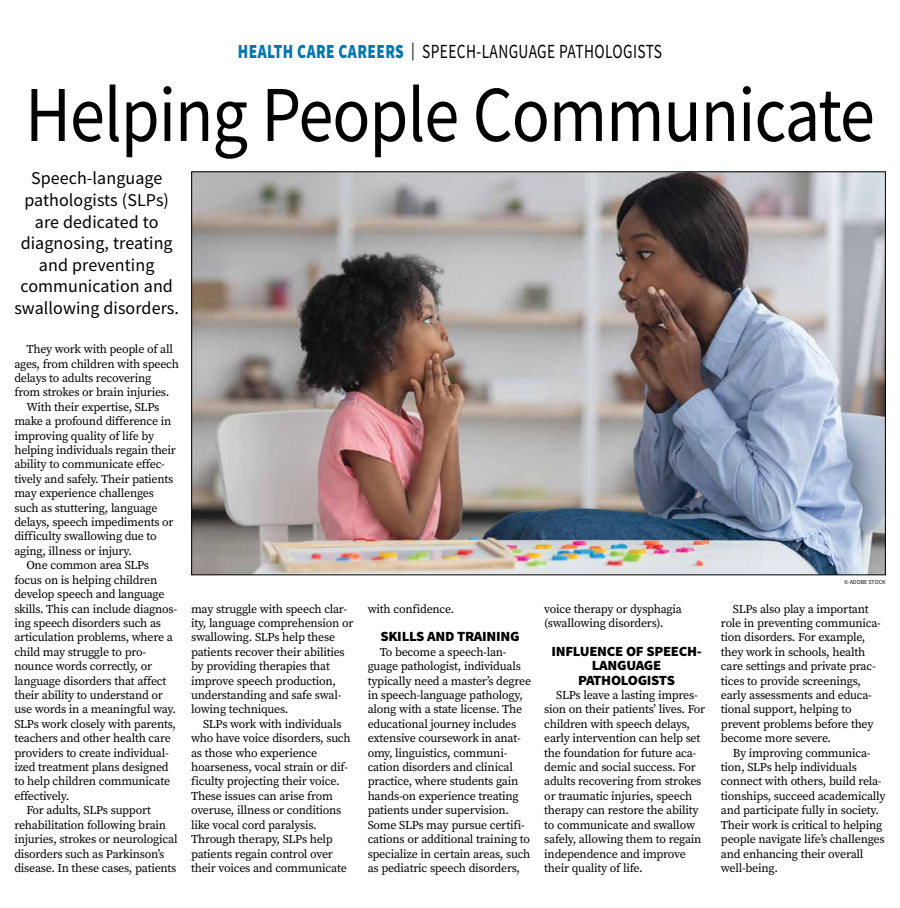
<style>
.page{position:relative;width:900px;height:908px;background:#fff}
.page>*{position:absolute;margin:0;border:0;box-sizing:border-box;transform-origin:0 0}
.t1{font:79.2px "Source Sans Pro";letter-spacing:-.015em;color:#000;scale:.89 1}
.t2{font:20px "Source Sans Pro";letter-spacing:.025em;color:#000;scale:.77 1}
.t3{font:18px/21.6px "Source Sans Pro";letter-spacing:.005em;color:#000;text-align:center}
.t4{font:900 14px/14.4px "Source Sans Pro";letter-spacing:-.02em;color:#000;text-align:center;scale:1.05 1}
.t5{font:12px/14.4px "Source Serif Pro";letter-spacing:-.02em;color:#000}
.t6{font:6px "Source Sans Pro";color:#000}
.s1{font-weight:900;color:#0077b1}
.s2{font-size:18px}
</style>
<div class="page">
<img style="left:193px;top:173px;width:691px;height:400px">
<h2 class="t2" style="left:238px;top:39px;width:552px"><span class="s1">HEALTH CARE CAREERS</span> <span class="s2">|</span> SPEECH-LANGUAGE PATHOLOGISTS</h2>
<h1 class="t1" style="left:25px;top:64px;width:956px">Helping People Communicate</h1>
<h3 class="t3" style="left:14px;top:167px;width:166px">Speech-language pathologists (SLPs) are dedicated to diagnosing, treating and preventing communication and swallowing disorders.</h3>
<p class="t5" style="left:26px;top:342px;width:148px">They work with people of all</p>
<p class="t5" style="left:14px;top:356px;width:166px">ages, from children with speech</p>
<p class="t5" style="left:14px;top:370px;width:139px">delays to adults recovering</p>
<p class="t5" style="left:14px;top:385px;width:156px">from strokes or brain injuries.</p>
<p class="t5" style="left:26px;top:399px;width:134px">With their expertise, SLPs</p>
<p class="t5" style="left:14px;top:414px;width:159px">make a profound difference in</p>
<p class="t5" style="left:14px;top:428px;width:141px">improving quality of life by</p>
<p class="t5" style="left:14px;top:442px;width:163px">helping individuals regain their</p>
<p class="t5" style="left:14px;top:457px;width:152px">ability to communicate effec-</p>
<p class="t5" style="left:14px;top:471px;width:160px">tively and safely. Their patients</p>
<p class="t5" style="left:14px;top:486px;width:141px">may experience challenges</p>
<p class="t5" style="left:14px;top:500px;width:145px">such as stuttering, language</p>
<p class="t5" style="left:14px;top:514px;width:161px">delays, speech impediments or</p>
<p class="t5" style="left:14px;top:529px;width:144px">difficulty swallowing due to</p>
<p class="t5" style="left:14px;top:543px;width:119px">aging, illness or injury.</p>
<p class="t5" style="left:26px;top:558px;width:124px">One common area SLPs</p>
<p class="t5" style="left:14px;top:572px;width:145px">focus on is helping children</p>
<p class="t5" style="left:14px;top:586px;width:152px">develop speech and language</p>
<p class="t5" style="left:14px;top:601px;width:164px">skills. This can include diagnos-</p>
<p class="t5" style="left:14px;top:615px;width:148px">ing speech disorders such as</p>
<p class="t5" style="left:14px;top:630px;width:160px">articulation problems, where a</p>
<p class="t5" style="left:14px;top:644px;width:133px">child may struggle to pro-</p>
<p class="t5" style="left:14px;top:658px;width:139px">nounce words correctly, or</p>
<p class="t5" style="left:14px;top:673px;width:154px">language disorders that affect</p>
<p class="t5" style="left:14px;top:687px;width:150px">their ability to understand or</p>
<p class="t5" style="left:14px;top:702px;width:163px">use words in a meaningful way.</p>
<p class="t5" style="left:14px;top:716px;width:163px">SLPs work closely with parents,</p>
<p class="t5" style="left:14px;top:730px;width:158px">teachers and other health care</p>
<p class="t5" style="left:14px;top:745px;width:156px">providers to create individual-</p>
<p class="t5" style="left:14px;top:759px;width:156px">ized treatment plans designed</p>
<p class="t5" style="left:14px;top:774px;width:157px">to help children communicate</p>
<p class="t5" style="left:14px;top:788px;width:56px">effectively.</p>
<p class="t5" style="left:26px;top:802px;width:126px">For adults, SLPs support</p>
<p class="t5" style="left:14px;top:817px;width:153px">rehabilitation following brain</p>
<p class="t5" style="left:14px;top:831px;width:165px">injuries, strokes or neurological</p>
<p class="t5" style="left:14px;top:846px;width:151px">disorders such as Parkinson’s</p>
<p class="t5" style="left:14px;top:860px;width:164px">disease. In these cases, patients</p>
<p class="t5" style="left:191px;top:601px;width:164px">may struggle with speech clar&shy;ity, language comprehension or swallowing. SLPs help these patients recover their abilities by providing therapies that improve speech production, understanding and safe swal&shy;lowing techniques.</p>
<p class="t5" style="left:191px;top:716px;width:161px;text-indent:12px">SLPs work with individuals who have voice disorders, such as those who experience hoarseness, vocal strain or dif&shy;ficulty projecting their voice.<br>These issues can arise from overuse, illness or conditions like vocal cord paralysis.<br>Through therapy, SLPs help patients regain control over their voices and communicate</p>
<p class="t5" style="left:368px;top:601px;width:88px">with confidence.</p>
<p class="t4" style="left:380px;top:629px;width:134px">SKILLS AND TRAINING</p>
<p class="t5" style="left:368px;top:644px;width:165px;text-indent:12px">To become a speech-lan&shy;guage pathologist, individuals typically need a master’s degree in speech-language pathology, along with a state license. The educational journey includes extensive coursework in anat&shy;omy, linguistics, communi&shy;cation disorders and clinical practice, where students gain hands-on experience treating patients under supervision.<br>Some SLPs may pursue certifi&shy;cations or additional training to specialize in certain areas, such as pediatric speech disorders,</p>
<p class="t5" style="left:544px;top:601px;width:139px">voice therapy or dysphagia (swallowing disorders).</p>
<p class="t4" style="left:551px;top:643px;width:145px">INFLUENCE OF SPEECH-<br>LANGUAGE<br>PATHOLOGISTS</p>
<p class="t5" style="left:544px;top:687px;width:162px;text-indent:12px">SLPs leave a lasting impres&shy;sion on their patients’ lives. For children with speech delays, early intervention can help set the foundation for future aca&shy;demic and social success. For adults recovering from strokes or traumatic injuries, speech therapy can restore the ability to communicate and swallow safely, allowing them to regain independence and improve their quality of life.</p>
<p class="t6" style="left:844px;top:577px;width:43px">© ADOBE STOCK</p>
<p class="t5" style="left:721px;top:601px;width:161px;text-indent:12px">SLPs also play a important role in preventing communica&shy;tion disorders. For example, they work in schools, health care settings and private prac&shy;tices to provide screenings, early assessments and educa&shy;tional support, helping to prevent problems before they become more severe.</p>
<p class="t5" style="left:721px;top:745px;width:166px;text-indent:12px">By improving communica&shy;tion, SLPs help individuals connect with others, build rela&shy;tionships, succeed academically and participate fully in society.<br>Their work is critical to helping people navigate life’s challenges and enhancing their overall well-being.</p>
</div>
